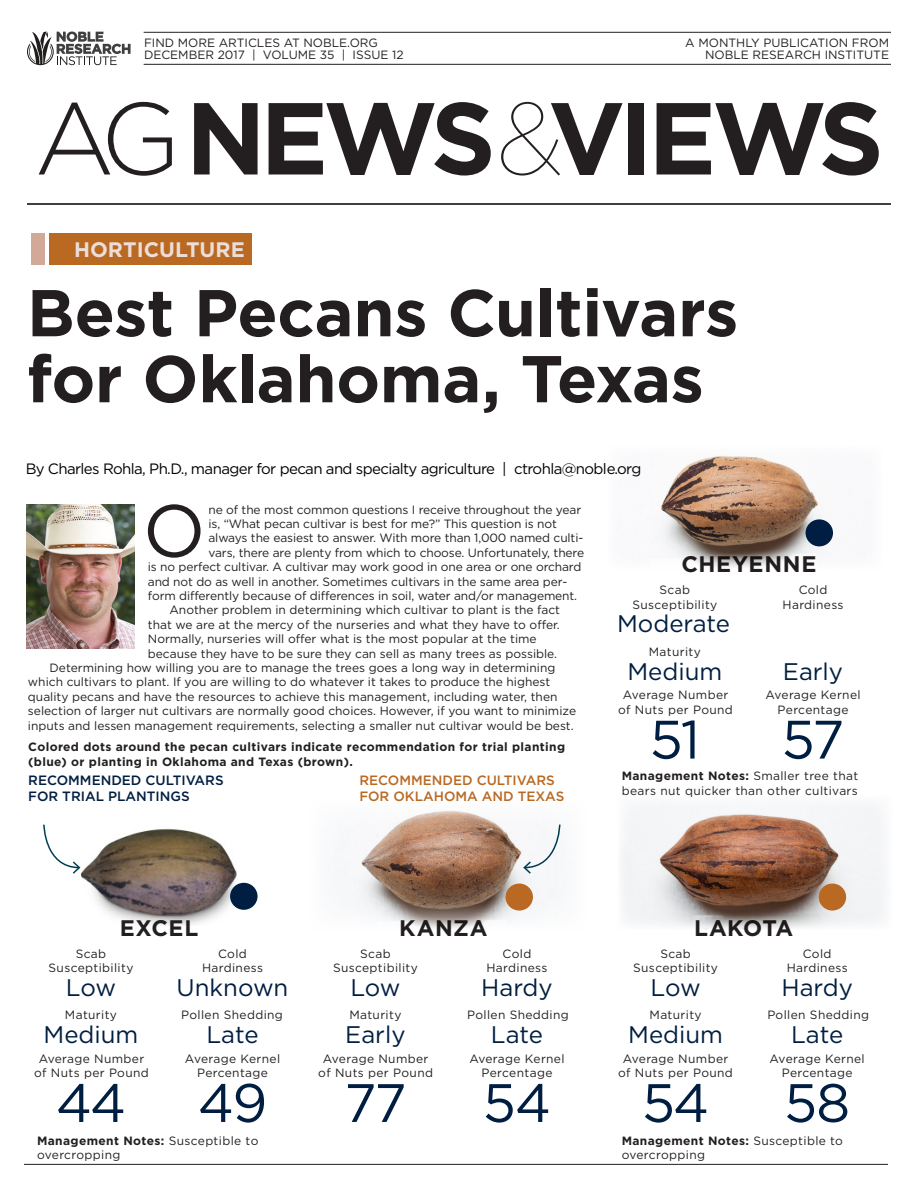
<style>
.page{position:relative;width:918px;height:1188px;background:#fff}
.page>*{position:absolute;margin:0;border:0;box-sizing:border-box;transform-origin:0 0}
.t1{font:700 102px "Gotham";letter-spacing:-.06em;color:#231f20}
.t2{font:73.65px "Gotham";color:#231f20}
.t3{font:700 66px/66px "Gotham";letter-spacing:-.005em;color:#231f20}
.t4{font:54px "Gotham";letter-spacing:-.04em;color:#001e41}
.t5{font:24px "Gotham";color:#001e41}
.t6{font:700 22.5px "Gotham";letter-spacing:.025em;color:#231f20}
.t7{font:700 21px "Gotham";color:#ecddd8}
.t8{font:15px "Gotham";letter-spacing:-.04em;color:#000}
.t9{font:500 13.5px/16.2px "Gotham";color:#b96922}
.t10{font:500 13.5px/16.2px "Gotham";color:#001e41}
.t11{font:12px/12px "Gotham";color:#231f20;text-align:right}
.t12{font:12px/14.4px "Gotham";letter-spacing:.03em;color:#231f20;text-align:center}
.t13{font:700 12px/14.4px "Gotham";letter-spacing:.03em;color:#231f20}
.s1{font-weight:300}
.s2{font-weight:100}
.s3{font-weight:700}
</style>
<div class="page">
<hr style="left:24px;top:1164px;width:864px;height:1px;background:#231f20">
<svg style="left:27px;top:31px;width:104px;height:34px"></svg>
<hr style="left:144px;top:64px;width:747px;height:1px;background:#231f20">
<hr style="left:144px;top:32px;width:747px;height:1px;background:#231f20">
<hr style="left:27px;top:203px;width:864px;height:2px;background:#000">
<img style="left:81px;top:829px;width:157px;height:96px">
<img style="left:26px;top:504px;width:108px;height:144px">
<div style="left:49px;top:233px;width:203px;height:32px;background:#b96922"></div>
<div style="left:31px;top:233px;width:14px;height:32px;background:#d2a998"></div>
<img style="left:661px;top:455px;width:172px;height:112px">
<img style="left:346px;top:811px;width:215px;height:117px">
<img style="left:622px;top:805px;width:262px;height:125px">
<div style="left:806px;top:519px;width:27px;height:27px;background:#001e41;border-radius:50%"></div>
<div style="left:819px;top:884px;width:27px;height:27px;background:#b96922;border-radius:50%"></div>
<div style="left:506px;top:884px;width:27px;height:27px;background:#b96922;border-radius:50%"></div>
<svg style="left:43px;top:824px;width:38px;height:50px"></svg>
<div style="left:230px;top:883px;width:28px;height:27px;background:#001e41;border-radius:50%"></div>
<p class="t11" style="left:144px;top:36px;width:261px;text-align:left">FIND MORE ARTICLES AT NOBLE.ORG<br>DECEMBER 2017 | VOLUME 35 | ISSUE 12</p>
<p class="t11" style="left:685px;top:36px;width:205px">A MONTHLY PUBLICATION FROM<br>NOBLE RESEARCH INSTITUTE</p>
<h1 class="t1" style="left:34px;top:71px;width:851px"><span class="s1">AG</span>NEWS<span class="s2">&amp;</span>VIEWS</h1>
<h3 class="t7" style="left:74px;top:235px;width:172px">HORTICULTURE</h3>
<h3 class="t3" style="left:27px;top:280px;width:713px">Best Pecans Cultivars for Oklahoma, Texas</h3>
<p class="t8" style="left:26px;top:459px;width:617px">By Charles Rohla, Ph.D., manager for pecan and specialty agriculture | ctrohla@noble.org</p>
<h2 class="t2" style="left:143px;top:484px;width:64px">O</h2>
<p class="t11" style="left:208px;top:503px;width:374px">ne of the most common questions I receive throughout the year</p>
<p class="t11" style="left:208px;top:517px;width:350px">is, “What pecan cultivar is best for me?” This question is not</p>
<p class="t11" style="left:208px;top:532px;width:376px">always the easiest to answer. With more than 1,000 named culti-</p>
<p class="t11" style="left:208px;top:546px;width:377px">vars, there are plenty from which to choose. Unfortunately, there</p>
<p class="t11" style="left:148px;top:561px;width:435px">is no perfect cultivar. A cultivar may work good in one area or one orchard</p>
<p class="t11" style="left:148px;top:575px;width:421px">and not do as well in another. Sometimes cultivars in the same area per-</p>
<p class="t11" style="left:148px;top:589px;width:431px">form differently because of differences in soil, water and/or management.</p>
<p class="t11" style="left:169px;top:604px;width:392px">Another problem in determining which cultivar to plant is the fact</p>
<p class="t11" style="left:148px;top:618px;width:414px">that we are at the mercy of the nurseries and what they have to offer.</p>
<p class="t11" style="left:148px;top:633px;width:390px">Normally, nurseries will offer what is the most popular at the time</p>
<p class="t11" style="left:148px;top:647px;width:411px">because they have to be sure they can sell as many trees as possible.</p>
<p class="t11" style="left:50px;top:661px;width:507px">Determining how willing you are to manage the trees goes a long way in determining</p>
<p class="t11" style="left:28px;top:676px;width:524px">which cultivars to plant. If you are willing to do whatever it takes to produce the highest</p>
<p class="t11" style="left:28px;top:690px;width:531px">quality pecans and have the resources to achieve this management, including water, then</p>
<p class="t11" style="left:28px;top:705px;width:550px">selection of larger nut cultivars are normally good choices. However, if you want to minimize</p>
<p class="t11" style="left:28px;top:719px;width:547px">inputs and lessen management requirements, selecting a smaller nut cultivar would be best.</p>
<p class="t13" style="left:28px;top:740px;width:538px">Colored dots around the pecan cultivars indicate recommendation for trial planting (blue) or planting in Oklahoma and Texas (brown).</p>
<p class="t10" style="left:28px;top:772px;width:197px">RECOMMENDED CULTIVARS<br>FOR TRIAL PLANTINGS</p>
<p class="t9" style="left:359px;top:772px;width:207px">RECOMMENDED CULTIVARS<br>FOR OKLAHOMA AND TEXAS</p>
<h3 class="t6" style="left:681px;top:550px;width:137px">CHEYENNE</h3>
<p class="t12" style="left:632px;top:583px;width:86px">Scab<br>Susceptibility</p>
<p class="t12" style="left:649px;top:644px;width:54px">Maturity</p>
<h3 class="t5" style="left:617px;top:609px;width:114px">Moderate</h3>
<p class="t12" style="left:783px;top:583px;width:63px">Cold<br>Hardiness</p>
<h3 class="t5" style="left:627px;top:656px;width:96px">Medium</h3>
<h3 class="t5" style="left:783px;top:656px;width:62px">Early</h3>
<p class="t12" style="left:618px;top:687px;width:116px">Average Number of Nuts per Pound</p>
<h3 class="t4" style="left:650px;top:705px;width:52px">51</h3>
<p class="t12" style="left:765px;top:687px;width:97px">Average Kernel<br>Percentage</p>
<h3 class="t4" style="left:782px;top:705px;width:64px">57</h3>
<p class="t12" style="left:622px;top:769px;width:238px;text-align:left"><span class="s3">Management Notes:</span> Smaller tree that bears nut quicker than other cultivars</p>
<h3 class="t6" style="left:120px;top:913px;width:80px">EXCEL</h3>
<h3 class="t6" style="left:399px;top:913px;width:90px">KANZA</h3>
<p class="t12" style="left:49px;top:946px;width:86px">Scab<br>Susceptibility</p>
<p class="t12" style="left:487px;top:946px;width:63px">Cold<br>Hardiness</p>
<p class="t12" style="left:202px;top:946px;width:63px">Cold<br>Hardiness</p>
<p class="t12" style="left:333px;top:946px;width:86px">Scab<br>Susceptibility</p>
<h3 class="t6" style="left:694px;top:913px;width:101px">LAKOTA</h3>
<p class="t12" style="left:787px;top:946px;width:63px">Cold<br>Hardiness</p>
<p class="t12" style="left:633px;top:946px;width:86px">Scab<br>Susceptibility</p>
<h3 class="t5" style="left:66px;top:972px;width:52px">Low</h3>
<h3 class="t5" style="left:177px;top:972px;width:113px">Unknown</h3>
<h3 class="t5" style="left:350px;top:972px;width:52px">Low</h3>
<h3 class="t5" style="left:481px;top:972px;width:73px">Hardy</h3>
<h3 class="t5" style="left:651px;top:972px;width:52px">Low</h3>
<h3 class="t5" style="left:781px;top:972px;width:73px">Hardy</h3>
<p class="t12" style="left:181px;top:1007px;width:103px">Pollen Shedding</p>
<p class="t12" style="left:467px;top:1007px;width:103px">Pollen Shedding</p>
<p class="t12" style="left:650px;top:1007px;width:54px">Maturity</p>
<p class="t12" style="left:767px;top:1007px;width:103px">Pollen Shedding</p>
<h3 class="t5" style="left:345px;top:1019px;width:62px">Early</h3>
<h3 class="t5" style="left:491px;top:1019px;width:54px">Late</h3>
<p class="t12" style="left:65px;top:1007px;width:54px">Maturity</p>
<p class="t12" style="left:349px;top:1007px;width:54px">Maturity</p>
<h3 class="t5" style="left:44px;top:1019px;width:96px">Medium</h3>
<h3 class="t5" style="left:206px;top:1019px;width:54px">Late</h3>
<h3 class="t5" style="left:628px;top:1019px;width:96px">Medium</h3>
<h3 class="t5" style="left:791px;top:1019px;width:54px">Late</h3>
<p class="t12" style="left:34px;top:1051px;width:116px">Average Number of Nuts per Pound</p>
<p class="t12" style="left:185px;top:1051px;width:97px">Average Kernel<br>Percentage</p>
<p class="t12" style="left:318px;top:1051px;width:116px">Average Number of Nuts per Pound</p>
<p class="t12" style="left:469px;top:1051px;width:97px">Average Kernel<br>Percentage</p>
<p class="t12" style="left:618px;top:1051px;width:116px">Average Number of Nuts per Pound</p>
<p class="t12" style="left:770px;top:1051px;width:97px">Average Kernel<br>Percentage</p>
<h3 class="t4" style="left:56px;top:1068px;width:72px">44</h3>
<h3 class="t4" style="left:198px;top:1068px;width:71px">49</h3>
<h3 class="t4" style="left:344px;top:1068px;width:64px">77</h3>
<h3 class="t4" style="left:483px;top:1068px;width:70px">54</h3>
<h3 class="t4" style="left:642px;top:1068px;width:69px">54</h3>
<h3 class="t4" style="left:784px;top:1068px;width:67px">58</h3>
<p class="t12" style="left:37px;top:1133px;width:223px;text-align:left"><span class="s3">Management Notes:</span> Susceptible to overcropping</p>
<p class="t12" style="left:622px;top:1133px;width:223px;text-align:left"><span class="s3">Management Notes:</span> Susceptible to overcropping</p>
</div>
